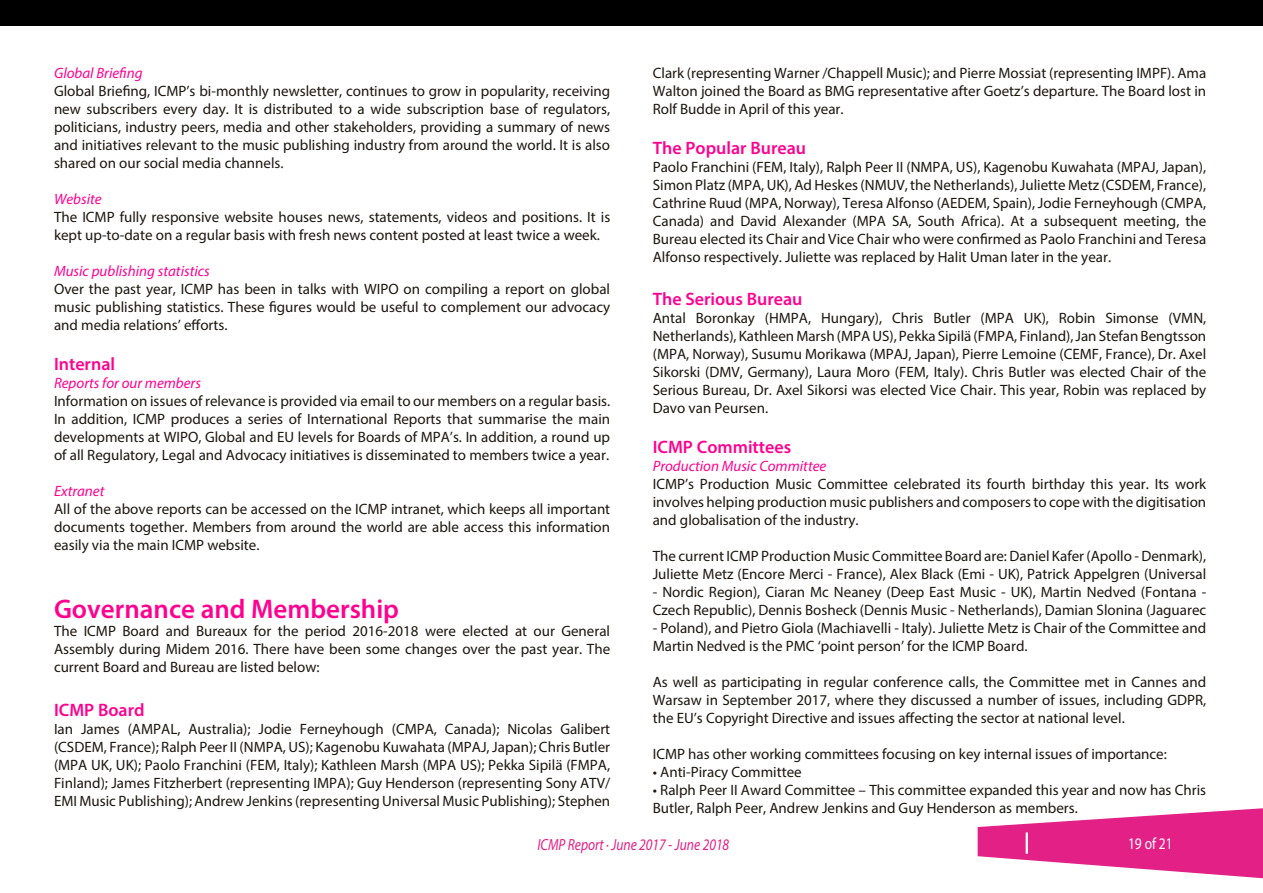
<style>
.page{position:relative;width:1263px;height:893px;background:#fff}
.page>*{position:absolute;margin:0;border:0;box-sizing:border-box;transform-origin:0 0}
.t1{font:600 27px "Myriad Pro";color:#ff0090}
.t2{font:600 18px "Myriad Pro";color:#ff0090}
.t3{font:italic 16.2px "Myriad Pro";color:#e32085;scale:.83 1}
.t4{font:16.2px "Myriad Pro";color:#fff;scale:.83 1}
.t5{font:15px/18px "Myriad Pro";color:#1d160f;text-align:justify}
.t6{font:italic 15px "Myriad Pro";color:#ff0090}
</style>
<div class="page">
<svg style="left:978px;top:808px;width:285px;height:70px"></svg>
<hr style="left:1026px;top:832px;width:2px;height:22px;background:#fff">
<div style="left:0;top:0;width:1263px;height:26px;background:#000"></div>
<p class="t6" style="left:54px;top:64px;width:90px">Global Briefing</p>
<p class="t5" style="left:54px;top:82px;width:558px">Global Briefing, ICMP’s bi-monthly newsletter, continues to grow in popularity, receiving new subscribers every day. It is distributed to a wide subscription base of regulators, politicians, industry peers, media and other stakeholders, providing a summary of news and initiatives relevant to the music publishing industry from around the world. It is also shared on our social media channels.</p>
<p class="t6" style="left:54px;top:190px;width:49px">Website</p>
<p class="t5" style="left:54px;top:208px;width:558px">The ICMP fully responsive website houses news, statements, videos and positions. It is kept up-to-date on a regular basis with fresh news content posted at least twice a week.</p>
<p class="t6" style="left:54px;top:262px;width:157px">Music publishing statistics</p>
<p class="t5" style="left:54px;top:280px;width:558px">Over the past year, ICMP has been in talks with WIPO on compiling a report on global music publishing statistics. These figures would be useful to complement our advocacy and media relations’ efforts.</p>
<p class="t2" style="left:54px;top:352px;width:63px">Internal</p>
<p class="t6" style="left:54px;top:374px;width:148px">Reports for our members</p>
<p class="t5" style="left:54px;top:392px;width:558px">Information on issues of relevance is provided via email to our members on a regular basis.<br>In addition, ICMP produces a series of International Reports that summarise the main developments at WIPO, Global and EU levels for Boards of MPA’s. In addition, a round up of all Regulatory, Legal and Advocacy initiatives is disseminated to members twice a year.</p>
<p class="t6" style="left:54px;top:482px;width:52px">Extranet</p>
<p class="t5" style="left:54px;top:500px;width:558px">All of the above reports can be accessed on the ICMP intranet, which keeps all important documents together. Members from around the world are able access this information easily via the main ICMP website.</p>
<h1 class="t1" style="left:54px;top:592px;width:347px">Governance and Membership</h1>
<p class="t5" style="left:54px;top:622px;width:558px">The ICMP Board and Bureaux for the period 2016-2018 were elected at our General Assembly during Midem 2016. There have been some changes over the past year. The current Board and Bureau are listed below:</p>
<p class="t2" style="left:54px;top:698px;width:92px">ICMP Board</p>
<p class="t5" style="left:54px;top:719px;width:558px">Ian James (AMPAL, Australia); Jodie Ferneyhough (CMPA, Canada); Nicolas Galibert (CSDEM, France); Ralph Peer II (NMPA, US); Kagenobu Kuwahata (MPAJ, Japan); Chris Butler (MPA UK, UK); Paolo Franchini (FEM, Italy); Kathleen Marsh (MPA US); Pekka Sipilä (FMPA, Finland); James Fitzherbert (representing IMPA); Guy Henderson (representing Sony ATV/ EMI Music Publishing); Andrew Jenkins (representing Universal Music Publishing); Stephen</p>
<p class="t5" style="left:653px;top:64px;width:555px">Clark (representing Warner /Chappell Music); and Pierre Mossiat (representing IMPF). Ama Walton joined the Board as BMG representative after Goetz’s departure. The Board lost in Rolf Budde in April of this year.</p>
<p class="t2" style="left:653px;top:136px;width:155px">The Popular Bureau</p>
<p class="t5" style="left:653px;top:158px;width:555px">Paolo Franchini (FEM, Italy), Ralph Peer II (NMPA, US), Kagenobu Kuwahata (MPAJ, Japan), Simon Platz (MPA, UK), Ad Heskes (NMUV, the Netherlands), Juliette Metz (CSDEM, France), Cathrine Ruud (MPA, Norway), Teresa Alfonso (AEDEM, Spain), Jodie Ferneyhough (CMPA, Canada) and David Alexander (MPA SA, South Africa). At a subsequent meeting, the Bureau elected its Chair and Vice Chair who were confirmed as Paolo Franchini and Teresa Alfonso respectively. Juliette was replaced by Halit Uman later in the year.</p>
<p class="t2" style="left:653px;top:288px;width:151px">The Serious Bureau</p>
<p class="t5" style="left:653px;top:309px;width:555px">Antal Boronkay (HMPA, Hungary), Chris Butler (MPA UK), Robin Simonse (VMN, Netherlands), Kathleen Marsh (MPA US), Pekka Sipilä (FMPA, Finland), Jan Stefan Bengtsson (MPA, Norway), Susumu Morikawa (MPAJ, Japan), Pierre Lemoine (CEMF, France), Dr. Axel Sikorski (DMV, Germany), Laura Moro (FEM, Italy). Chris Butler was elected Chair of the Serious Bureau, Dr. Axel Sikorsi was elected Vice Chair. This year, Robin was replaced by Davo van Peursen.</p>
<p class="t2" style="left:653px;top:435px;width:140px">ICMP Committees</p>
<p class="t6" style="left:653px;top:456px;width:175px">Production Music Committee</p>
<p class="t5" style="left:653px;top:474px;width:555px">ICMP’s Production Music Committee celebrated its fourth birthday this year. Its work involves helping production music publishers and composers to cope with the digitisation and globalisation of the industry.</p>
<p class="t5" style="left:653px;top:546px;width:555px">The current ICMP Production Music Committee Board are: Daniel Kafer (Apollo - Denmark),<br>Juliette Metz (Encore Merci - France), Alex Black (Emi - UK), Patrick Appelgren (Universal</p>
<p class="t5" style="left:653px;top:582px;width:555px">- Nordic Region), Ciaran Mc Neaney (Deep East Music - UK), Martin Nedved (Fontana -<br>Czech Republic), Dennis Bosheck (Dennis Music - Netherlands), Damian Slonina (Jaguarec</p>
<p class="t5" style="left:653px;top:618px;width:555px">- Poland), and Pietro Giola (Machiavelli - Italy). Juliette Metz is Chair of the Committee and<br>Martin Nedved is the PMC ‘point person’ for the ICMP Board.</p>
<p class="t5" style="left:653px;top:672px;width:555px">As well as participating in regular conference calls, the Committee met in Cannes and Warsaw in September 2017, where they discussed a number of issues, including GDPR, the EU’s Copyright Directive and issues affecting the sector at national level.</p>
<p class="t5" style="left:653px;top:744px;width:516px">ICMP has other working committees focusing on key internal issues of importance:</p>
<p class="t5" style="left:653px;top:762px;width:151px">• Anti-Piracy Committee</p>
<p class="t5" style="left:653px;top:780px;width:555px">• Ralph Peer II Award Committee – This committee expanded this year and now has Chris<br>Butler, Ralph Peer, Andrew Jenkins and Guy Henderson as members.</p>
<p class="t3" style="left:537px;top:835px;width:233px">ICMP Report · June 2017 - June 2018</p>
<p class="t4" style="left:1128px;top:834px;width:55px">19 of 21</p>
</div>
